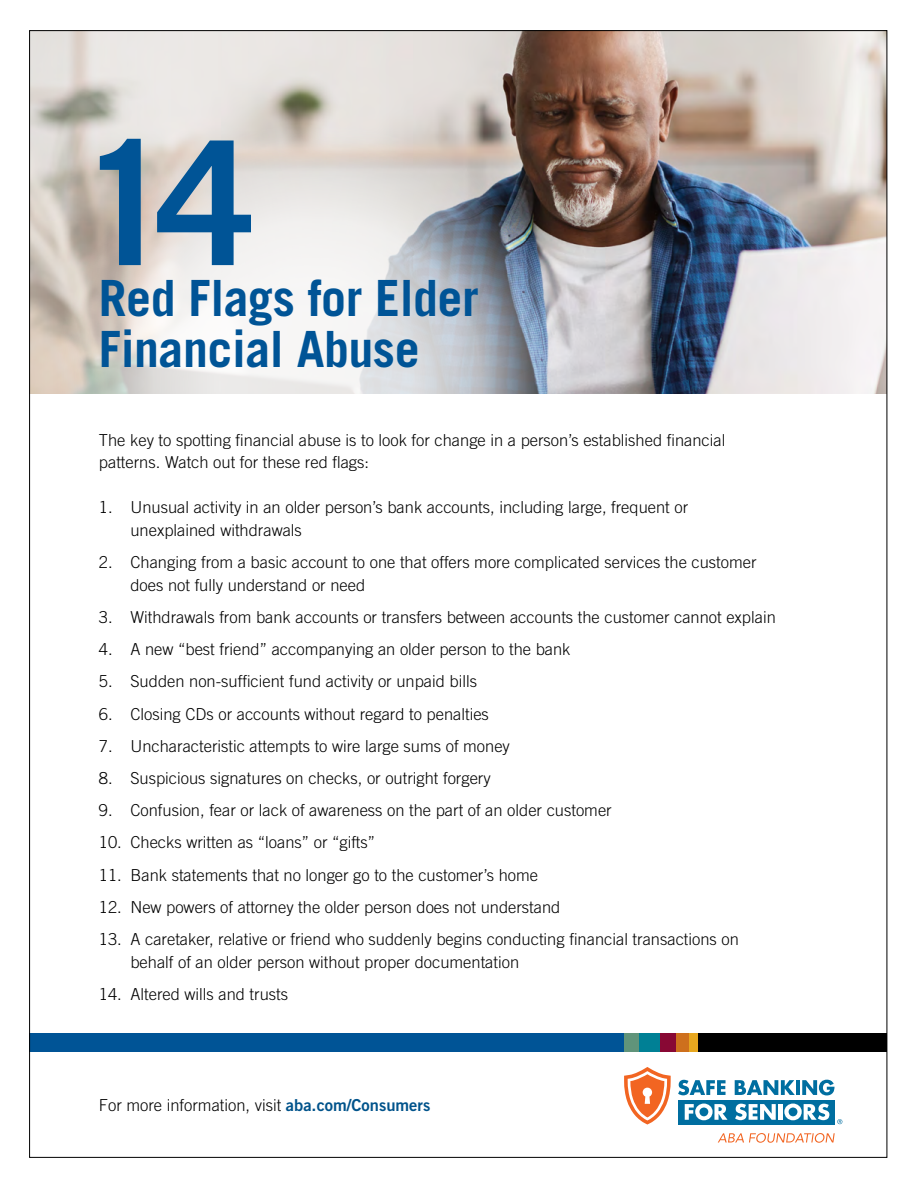
<style>
.page{position:relative;width:918px;height:1188px;background:#fff}
.page>*{position:absolute;margin:0;border:0;box-sizing:border-box;transform-origin:0 0}
.t1{font:700 172.65px "Trade Gothic LT Std";color:#005496}
.t2{font:700 49.95px/51.3px "Trade Gothic LT Std";letter-spacing:-.01em;color:#005496}
.t3{font:300 16.5px/22.5px "Trade Gothic LT Std";color:#000}
.s1{font-family:"Trade Gothic LT Std Bd 2";font-weight:400;color:#00538b}
</style>
<div class="page">
<svg style="left:837px;top:1119px;width:5px;height:5px"></svg>
<svg style="left:718px;top:1133px;width:117px;height:10px"></svg>
<div style="left:678px;top:1100px;width:157px;height:24px;background:#006ea0"></div>
<svg style="left:685px;top:1104px;width:43px;height:16px"></svg>
<svg style="left:735px;top:1104px;width:41px;height:16px"></svg>
<hr style="left:778px;top:1104px;width:4px;height:16px;background:#fff">
<svg style="left:784px;top:1104px;width:45px;height:16px"></svg>
<svg style="left:678px;top:1080px;width:48px;height:15px"></svg>
<svg style="left:735px;top:1080px;width:60px;height:15px"></svg>
<hr style="left:796px;top:1080px;width:4px;height:15px;background:#006ea0">
<svg style="left:802px;top:1080px;width:33px;height:15px"></svg>
<svg style="left:624px;top:1067px;width:47px;height:58px"></svg>
<div style="left:697px;top:1034px;width:190px;height:18px;background:#000"></div>
<div style="left:29px;top:1034px;width:619px;height:18px;background:#005496"></div>
<div style="left:689px;top:1034px;width:9px;height:18px;background:#e7a71f"></div>
<div style="left:660px;top:1034px;width:17px;height:18px;background:#880834"></div>
<div style="left:677px;top:1034px;width:12px;height:18px;background:#ce701d"></div>
<div style="left:639px;top:1034px;width:21px;height:18px;background:#008095"></div>
<div style="left:624px;top:1034px;width:15px;height:18px;background:#60947a"></div>
<img style="left:31px;top:32px;width:854px;height:361px">
<svg style="left:56px;top:123px;width:522px;height:271px"></svg>
<h1 class="t1" style="left:78px;top:97px;width:176px">14</h1>
<h2 class="t2" style="left:99px;top:271px;width:381px">Red Flags for Elder<br>Financial Abuse</h2>
<p class="t3" style="left:99px;top:429px;width:628px">The key to spotting financial abuse is to look for change in a person’s established financial patterns. Watch out for these red flags:</p>
<p class="t3" style="left:130px;top:496px;width:559px;text-indent:-31px">1. Unusual activity in an older person’s bank accounts, including large, frequent or unexplained withdrawals</p>
<p class="t3" style="left:130px;top:551px;width:628px;text-indent:-31px">2. Changing from a basic account to one that offers more complicated services the customer does not fully understand or need</p>
<p class="t3" style="left:99px;top:606px;width:678px">3. Withdrawals from bank accounts or transfers between accounts the customer cannot explain</p>
<p class="t3" style="left:99px;top:638px;width:473px">4. A new “best friend” accompanying an older person to the bank</p>
<p class="t3" style="left:99px;top:670px;width:380px">5. Sudden non-sufficient fund activity or unpaid bills</p>
<p class="t3" style="left:99px;top:702px;width:391px">6. Closing CDs or accounts without regard to penalties</p>
<p class="t3" style="left:99px;top:734px;width:412px">7. Uncharacteristic attempts to wire large sums of money</p>
<p class="t3" style="left:99px;top:767px;width:393px">8. Suspicious signatures on checks, or outright forgery</p>
<p class="t3" style="left:99px;top:799px;width:514px">9. Confusion, fear or lack of awareness on the part of an older customer</p>
<p class="t3" style="left:99px;top:831px;width:278px">10. Checks written as “loans” or “gifts”</p>
<p class="t3" style="left:99px;top:863px;width:441px">11. Bank statements that no longer go to the customer’s home</p>
<p class="t3" style="left:99px;top:896px;width:463px">12. New powers of attorney the older person does not understand</p>
<p class="t3" style="left:130px;top:928px;width:610px;text-indent:-31px">13. A caretaker, relative or friend who suddenly begins conducting financial transactions on behalf of an older person without proper documentation</p>
<p class="t3" style="left:99px;top:982px;width:191px">14. Altered wills and trusts</p>
<p class="t3" style="left:99px;top:1093px;width:333px">For more information, visit <span class="s1">aba.com/Consumers</span></p>
</div>
